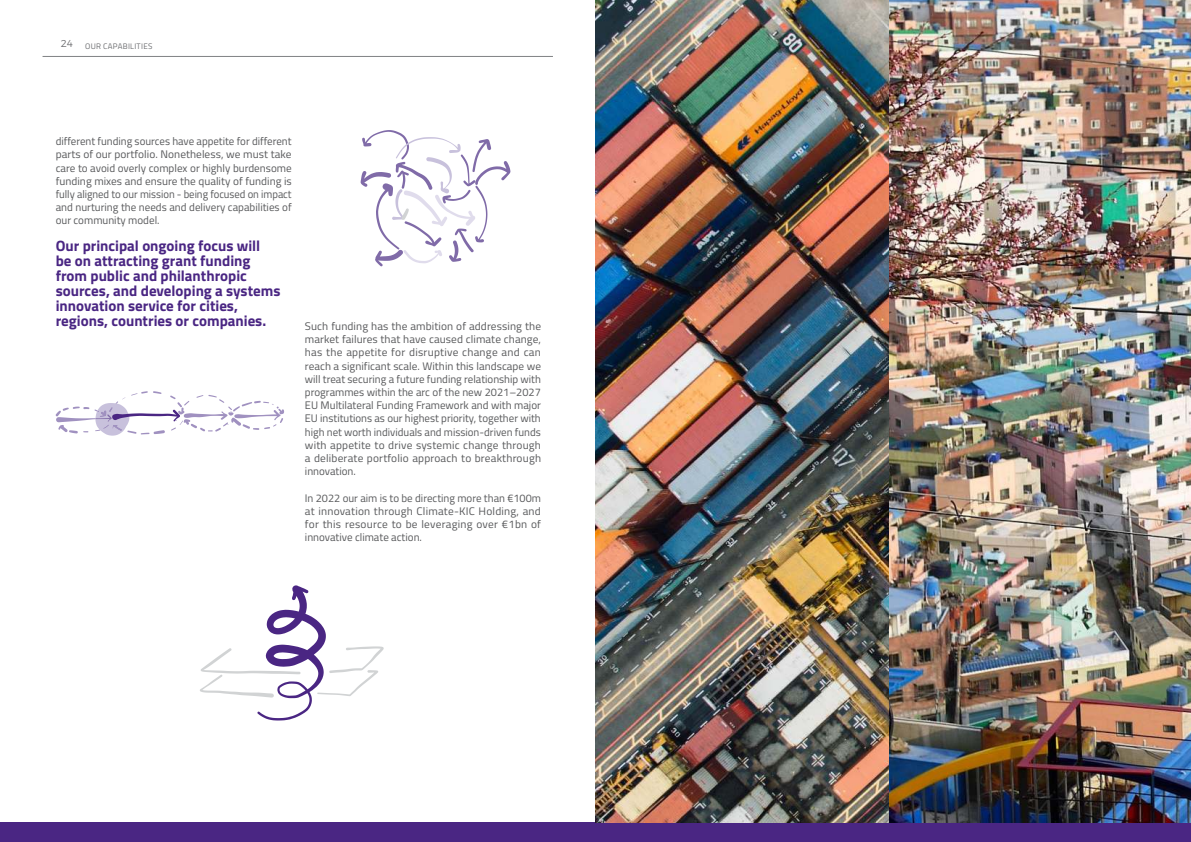
<style>
.page{position:relative;width:1191px;height:842px;background:#fff}
.page>*{position:absolute;margin:0;border:0;box-sizing:border-box;transform-origin:0 0}
.t1{font:700 15px/15px "Titillium";color:#4a2683}
.t2{font:11px/13.2px "Titillium";color:#58595b;text-align:justify}
.t3{font:8px "Titillium Web";letter-spacing:.035em;color:#6d6e71}
</style>
<div class="page">
<hr style="left:43px;top:56px;width:510px;height:1px;background:#808284">
<div style="left:0;top:822px;width:1191px;height:20px;background:#4a2683"></div>
<img style="left:595px;top:0;width:596px;height:822px">
<svg style="left:56px;top:391px;width:228px;height:45px"></svg>
<svg style="left:360px;top:130px;width:150px;height:136px"></svg>
<svg style="left:200px;top:585px;width:184px;height:135px"></svg>
<p class="t3" style="left:61px;top:43px;width:93px"><sup>24</sup> OUR CAPABILITIES</p>
<p class="t2" style="left:56px;top:135px;width:238px">different funding sources have appetite for different parts of our portfolio. Nonetheless, we must take care to avoid overly complex or highly burdensome funding mixes and ensure the quality of funding is fully aligned to our mission - being focused on impact and nurturing the needs and delivery capabilities of our community model.</p>
<h1 class="t1" style="left:56px;top:239px;width:226px">Our principal ongoing focus will<br>be on attracting grant funding from public and philanthropic sources, and developing a systems innovation service for cities, regions, countries or companies.</h1>
<p class="t2" style="left:305px;top:320px;width:238px">Such funding has the ambition of addressing the market failures that have caused climate change, has the appetite for disruptive change and can reach a significant scale. Within this landscape we will treat securing a future funding relationship with programmes within the arc of the new 2021–2027<br>EU Multilateral Funding Framework and with major EU institutions as our highest priority, together with high net worth individuals and mission-driven funds with appetite to drive systemic change through a deliberate portfolio approach to breakthrough innovation.</p>
<p class="t2" style="left:305px;top:492px;width:238px">In 2022 our aim is to be directing more than €100m at innovation through Climate-KIC Holding, and for this resource to be leveraging over €1bn of innovative climate action.</p>
</div>
